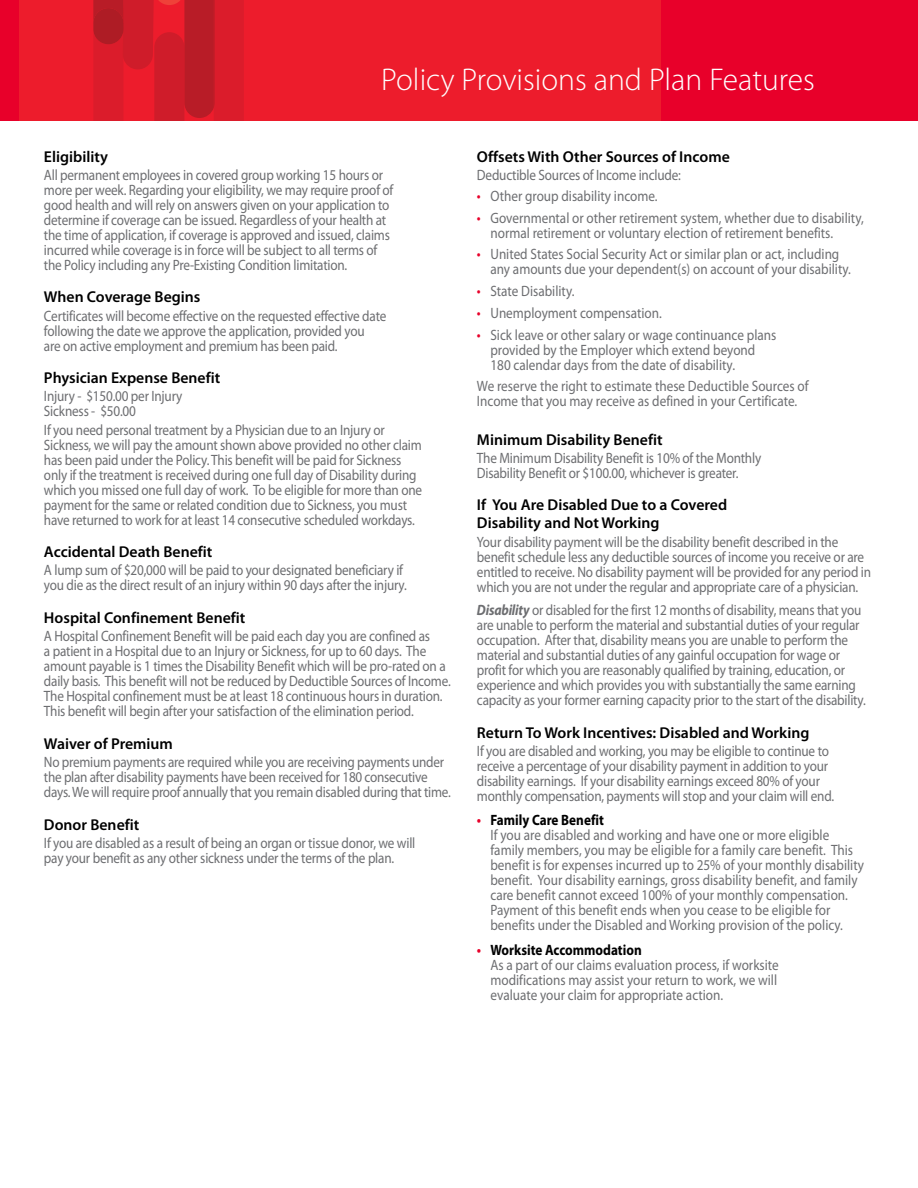
<style>
.page{position:relative;width:918px;height:1188px;background:#fff}
.page>*{position:absolute;margin:0;border:0;box-sizing:border-box;transform-origin:0 0}
.t1{font:300 31.5px "Myriad Pro";color:#fff}
.t2{font:600 15.75px/18px "Myriad Pro";color:#000}
.t3{font:15px/15px "Myriad Pro";letter-spacing:-.015em;color:#6d6e71;scale:.88 1}
.s1{font-size:15.75px;color:#e8002a}
.s2{font-weight:700;font-style:italic}
.s3{font-weight:600;font-size:15.75px;color:#e8002a}
.s4{font-weight:700;color:#000}
</style>
<div class="page">
<div style="left:0;top:0;width:918px;height:121px;background:#e8002a"></div>
<div style="left:19px;top:0;width:642px;height:121px;background:#ed1c2c"></div>
<svg style="left:93px;top:0;width:151px;height:121px"></svg>
<h1 class="t1" style="left:381px;top:60px;width:435px">Policy Provisions and Plan Features</h1>
<p class="t2" style="left:44px;top:147px;width:66px">Eligibility</p>
<p class="t3" style="left:44px;top:167px;width:399px">All permanent employees in covered group working 15 hours or more per week. Regarding your eligibility, we may require proof of good health and will rely on answers given on your application to determine if coverage can be issued. Regardless of your health at the time of application, if coverage is approved and issued, claims incurred while coverage is in force will be subject to all terms of the Policy including any Pre-Existing Condition limitation.</p>
<p class="t2" style="left:44px;top:288px;width:158px">When Coverage Begins</p>
<p class="t3" style="left:44px;top:308px;width:391px">Certificates will become effective on the requested effective date following the date we approve the application, provided you<br>are on active employment and premium has been paid.</p>
<p class="t2" style="left:44px;top:368px;width:178px">Physician Expense Benefit</p>
<p class="t3" style="left:44px;top:389px;width:159px">Injury - $150.00 per Injury<br>Sickness - $50.00</p>
<p class="t3" style="left:44px;top:422px;width:431px">If you need personal treatment by a Physician due to an Injury or Sickness, we will pay the amount shown above provided no other claim has been paid under the Policy. This benefit will be paid for Sickness only if the treatment is received during one full day of Disability during which you missed one full day of work. To be eligible for more than one payment for the same or related condition due to Sickness, you must have returned to work for at least 14 consecutive scheduled workdays.</p>
<p class="t2" style="left:44px;top:543px;width:170px">Accidental Death Benefit</p>
<p class="t3" style="left:44px;top:563px;width:414px">A lump sum of $20,000 will be paid to your designated beneficiary if you die as the direct result of an injury within 90 days after the injury.</p>
<p class="t2" style="left:44px;top:608px;width:203px">Hospital Confinement Benefit</p>
<p class="t3" style="left:44px;top:629px;width:464px">A Hospital Confinement Benefit will be paid each day you are confined as<br>a patient in a Hospital due to an Injury or Sickness, for up to 60 days. The amount payable is 1 times the Disability Benefit which will be pro-rated on a daily basis. This benefit will not be reduced by Deductible Sources of Income.<br>The Hospital confinement must be at least 18 continuous hours in duration.<br>This benefit will begin after your satisfaction of the elimination period.</p>
<p class="t2" style="left:44px;top:734px;width:130px">Waiver of Premium</p>
<p class="t3" style="left:44px;top:754px;width:464px">No premium payments are required while you are receiving payments under the plan after disability payments have been received for 180 consecutive days. We will require proof annually that you remain disabled during that time.</p>
<p class="t2" style="left:44px;top:815px;width:97px">Donor Benefit</p>
<p class="t3" style="left:44px;top:835px;width:424px">If you are disabled as a result of being an organ or tissue donor, we will pay your benefit as any other sickness under the terms of the plan.</p>
<p class="t2" style="left:477px;top:147px;width:254px">Offsets With Other Sources of Income</p>
<p class="t3" style="left:477px;top:167px;width:233px">Deductible Sources of Income include:</p>
<p class="t3" style="left:477px;top:188px;width:207px"><span class="s1">•</span> Other group disability income.</p>
<p class="t3" style="left:490px;top:210px;width:426px;text-indent:-14px"><span class="s1">•</span> Governmental or other retirement system, whether due to disability, normal retirement or voluntary election of retirement benefits.</p>
<p class="t3" style="left:490px;top:247px;width:411px;text-indent:-14px"><span class="s1">•</span> United States Social Security Act or similar plan or act, including any amounts due your dependent(s) on account of your disability.</p>
<p class="t3" style="left:477px;top:283px;width:112px"><span class="s1">•</span> State Disability.</p>
<p class="t3" style="left:477px;top:305px;width:212px"><span class="s1">•</span> Unemployment compensation.</p>
<p class="t3" style="left:490px;top:327px;width:326px;text-indent:-14px"><span class="s1">•</span> Sick leave or other salary or wage continuance plans provided by the Employer which extend beyond<br>180 calendar days from the date of disability.</p>
<p class="t3" style="left:477px;top:379px;width:378px">We reserve the right to estimate these Deductible Sources of<br>Income that you may receive as defined in your Certificate.</p>
<p class="t2" style="left:477px;top:430px;width:187px">Minimum Disability Benefit</p>
<p class="t3" style="left:477px;top:450px;width:325px">The Minimum Disability Benefit is 10% of the Monthly<br>Disability Benefit or $100.00, whichever is greater.</p>
<p class="t2" style="left:477px;top:496px;width:252px">If You Are Disabled Due to a Covered<br>Disability and Not Working</p>
<p class="t3" style="left:477px;top:534px;width:449px">Your disability payment will be the disability benefit described in the benefit schedule less any deductible sources of income you receive or are entitled to receive. No disability payment will be provided for any period in which you are not under the regular and appropriate care of a physician.</p>
<p class="t3" style="left:477px;top:603px;width:443px"><span class="s2">Disability</span> or disabled for the first 12 months of disability, means that you are unable to perform the material and substantial duties of your regular occupation. After that, disability means you are unable to perform the material and substantial duties of any gainful occupation for wage or profit for which you are reasonably qualified by training, education, or experience and which provides you with substantially the same earning capacity as your former earning capacity prior to the start of the disability.</p>
<p class="t2" style="left:477px;top:723px;width:334px">Return To Work Incentives: Disabled and Working</p>
<p class="t3" style="left:477px;top:744px;width:407px">If you are disabled and working, you may be eligible to continue to receive a percentage of your disability payment in addition to your disability earnings. If your disability earnings exceed 80% of your monthly compensation, payments will stop and your claim will end.</p>
<p class="t3" style="left:490px;top:812px;width:426px;text-indent:-14px"><span class="s3">•</span> <span class="s4">Family Care Benefit<br></span>If you are disabled and working and have one or more eligible family members, you may be eligible for a family care benefit. This benefit is for expenses incurred up to 25% of your monthly disability benefit. Your disability earnings, gross disability benefit, and family care benefit cannot exceed 100% of your monthly compensation.<br>Payment of this benefit ends when you cease to be eligible for benefits under the Disabled and Working provision of the policy.</p>
<p class="t3" style="left:490px;top:942px;width:329px;text-indent:-14px"><span class="s3">•</span> <span class="s4">Worksite Accommodation<br></span>As a part of our claims evaluation process, if worksite modifications may assist your return to work, we will evaluate your claim for appropriate action.</p>
</div>
